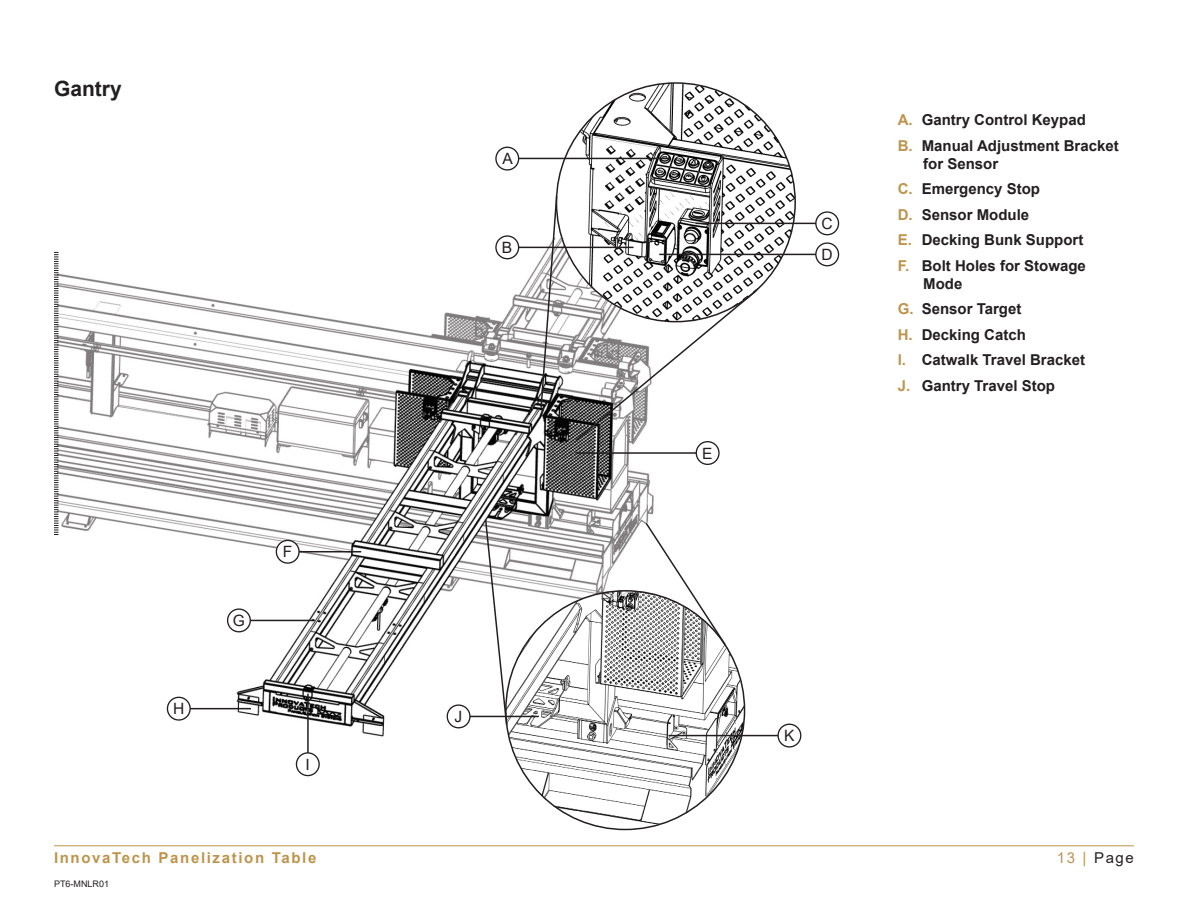
<style>
.page{position:relative;width:1188px;height:918px;background:#fff}
.page>*{position:absolute;margin:0;border:0;box-sizing:border-box;transform-origin:0 0}
.Subhead_1{font:700 21px "Arial";color:#231f20}
.Bubble_in_Nomenclatu{font:15.6px "Arial";color:#231f20}
.t1{font:700 15px/18px "Arial";color:#231f20}
.t2{font:700 15px "Arial";letter-spacing:.11em;color:#be944c}
.t3{font:15px "Arial";letter-spacing:.11em;color:#231f20}
.t4{font:9px "Arial";color:#231f20}
.s1{color:#be944c}
</style>
<div class="page">
<hr style="left:54px;top:846px;width:1080px;height:1px;background:#be944c">
<img style="left:57px;top:237px;width:597px;height:516px">
<img style="left:506px;top:591px;width:239px;height:239px;border-radius:119px">
<img style="left:556px;top:83px;width:239px;height:239px;border-radius:119px">
<svg style="left:484px;top:518px;width:24px;height:209px"></svg>
<svg style="left:644px;top:521px;width:83px;height:126px"></svg>
<svg style="left:540px;top:195px;width:18px;height:214px"></svg>
<svg style="left:574px;top:289px;width:184px;height:154px"></svg>
<hr style="left:182px;top:708px;width:69px;height:1px;background:#231f20">
<hr style="left:459px;top:716px;width:80px;height:1px;background:#231f20">
<hr style="left:669px;top:735px;width:120px;height:1px;background:#231f20">
<hr style="left:243px;top:620px;width:69px;height:1px;background:#231f20">
<hr style="left:292px;top:551px;width:69px;height:1px;background:#231f20">
<div style="left:167px;top:697px;width:23px;height:23px;background:#fff;border-radius:50%"></div>
<div style="left:167px;top:697px;width:24px;height:24px;border:1px solid #231f20;border-radius:50%"></div>
<div style="left:447px;top:705px;width:23px;height:23px;background:#fff;border-radius:50%"></div>
<div style="left:447px;top:704px;width:24px;height:24px;border:1px solid #231f20;border-radius:50%"></div>
<div style="left:778px;top:724px;width:23px;height:23px;background:#fff;border-radius:50%"></div>
<div style="left:777px;top:724px;width:24px;height:24px;border:1px solid #231f20;border-radius:50%"></div>
<div style="left:228px;top:609px;width:22px;height:23px;background:#fff;border-radius:50%"></div>
<div style="left:227px;top:608px;width:24px;height:24px;border:1px solid #231f20;border-radius:50%"></div>
<div style="left:276px;top:540px;width:23px;height:23px;background:#fff;border-radius:50%"></div>
<div style="left:276px;top:540px;width:24px;height:24px;border:1px solid #231f20;border-radius:50%"></div>
<hr style="left:307px;top:694px;width:2px;height:67px;background:#231f20">
<div style="left:296px;top:753px;width:23px;height:23px;background:#fff;border-radius:50%"></div>
<div style="left:296px;top:752px;width:24px;height:24px;border:1px solid #231f20;border-radius:50%"></div>
<hr style="left:510px;top:158px;width:161px;height:1px;background:#231f20">
<div style="left:496px;top:147px;width:23px;height:23px;background:#fff;border-radius:50%"></div>
<div style="left:495px;top:147px;width:24px;height:24px;border:1px solid #231f20;border-radius:50%"></div>
<hr style="left:513px;top:247px;width:121px;height:1px;background:#231f20">
<div style="left:496px;top:236px;width:23px;height:23px;background:#fff;border-radius:50%"></div>
<div style="left:495px;top:235px;width:24px;height:24px;border:1px solid #231f20;border-radius:50%"></div>
<svg style="left:54px;top:252px;width:4px;height:283px"></svg>
<hr style="left:696px;top:223px;width:122px;height:1px;background:#231f20">
<div style="left:816px;top:212px;width:23px;height:23px;background:#fff;border-radius:50%"></div>
<div style="left:815px;top:211px;width:24px;height:24px;border:1px solid #231f20;border-radius:50%"></div>
<hr style="left:659px;top:254px;width:163px;height:1px;background:#231f20">
<div style="left:816px;top:243px;width:23px;height:23px;background:#fff;border-radius:50%"></div>
<div style="left:815px;top:242px;width:24px;height:24px;border:1px solid #231f20;border-radius:50%"></div>
<hr style="left:576px;top:452px;width:125px;height:2px;background:#231f20">
<div style="left:696px;top:442px;width:23px;height:22px;background:#fff;border-radius:50%"></div>
<div style="left:696px;top:441px;width:24px;height:24px;border:1px solid #231f20;border-radius:50%"></div>
<p class="Subhead_1" style="left:54px;top:74px;width:69px">Gantry</p>
<p class="Bubble_in_Nomenclatu" style="left:173px;top:698px;width:13px">H</p>
<p class="Bubble_in_Nomenclatu" style="left:233px;top:610px;width:14px">G</p>
<p class="Bubble_in_Nomenclatu" style="left:283px;top:541px;width:11px">F</p>
<p class="Bubble_in_Nomenclatu" style="left:305px;top:754px;width:6px">I</p>
<p class="Bubble_in_Nomenclatu" style="left:502px;top:148px;width:12px">A</p>
<p class="Bubble_in_Nomenclatu" style="left:502px;top:237px;width:12px">B</p>
<p class="Bubble_in_Nomenclatu" style="left:455px;top:706px;width:9px">J</p>
<p class="Bubble_in_Nomenclatu" style="left:702px;top:442px;width:12px">E</p>
<p class="Bubble_in_Nomenclatu" style="left:821px;top:213px;width:13px">C</p>
<p class="Bubble_in_Nomenclatu" style="left:821px;top:244px;width:13px">D</p>
<p class="t1" style="left:898px;top:111px;width:190px"><span class="s1">A.</span> Gantry Control Keypad</p>
<p class="t1" style="left:923px;top:137px;width:197px;text-indent:-26px"><span class="s1">B.</span> Manual Adjustment Bracket for Sensor</p>
<p class="t1" style="left:898px;top:180px;width:144px"><span class="s1">C.</span> Emergency Stop</p>
<p class="t1" style="left:898px;top:206px;width:133px"><span class="s1">D.</span> Sensor Module</p>
<p class="t1" style="left:898px;top:231px;width:187px"><span class="s1">E.</span> Decking Bunk Support</p>
<p class="t1" style="left:923px;top:257px;width:164px;text-indent:-26px"><span class="s1">F.</span> Bolt Holes for Stowage<br>Mode</p>
<p class="t1" style="left:898px;top:300px;width:125px"><span class="s1">G.</span> Sensor Target</p>
<p class="t1" style="left:898px;top:326px;width:130px"><span class="s1">H.</span> Decking Catch</p>
<p class="t1" style="left:898px;top:351px;width:189px"><span class="s1">I.</span> Catwalk Travel Bracket</p>
<p class="t1" style="left:898px;top:377px;width:159px"><span class="s1">J.</span> Gantry Travel Stop</p>
<p class="Bubble_in_Nomenclatu" style="left:784px;top:725px;width:12px">K</p>
<p class="t2" style="left:54px;top:847px;width:264px">InnovaTech Panelization Table</p>
<p class="t3" style="left:1057px;top:847px;width:79px"><span class="s1">13 |</span> Page</p>
<p class="t4" style="left:54px;top:878px;width:57px">PT6-MNLR01</p>
</div>
